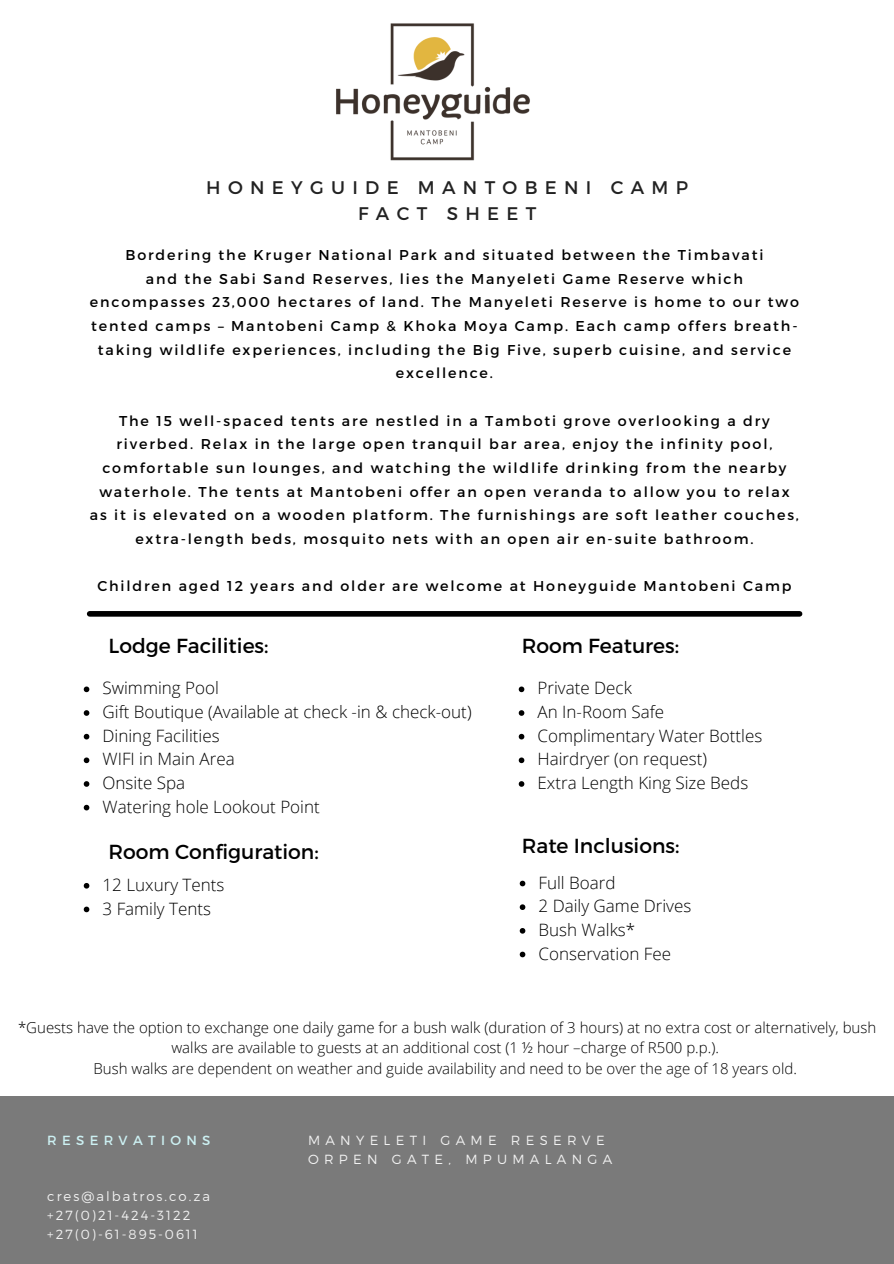
<style>
.page{position:relative;width:894px;height:1264px;background:#fff}
.page>*{position:absolute;margin:0;border:0;box-sizing:border-box;transform-origin:0 0}
.t1{font:20.25px "Montserrat";color:#000}
.t2{font:18.3px/26px "Montserrat";letter-spacing:.4em;color:#222;text-align:center}
.t3{font:300 16.95px/23.7px "Open Sans";color:#000}
.t4{font:300 15px/20.2px "Open Sans";color:#000;text-align:center}
.t5{font:14.25px/23.7px "Montserrat";letter-spacing:.13em;color:#000;text-align:center}
.t6{font:300 13.2px/19.2px "Montserrat";letter-spacing:.15em;color:#f2f2f2}
.t7{font:300 13.2px/19.2px "Montserrat";letter-spacing:.4em;color:#f2f2f2}
.t8{font:13.2px "Montserrat";letter-spacing:.4em;color:#ccf0f2}
</style>
<div class="page">
<div style="left:0;top:1096px;width:893px;height:167px;background:#7a7a7a"></div>
<div style="left:90px;top:611px;width:709px;height:5px;background:#000"></div>
<img style="left:336px;top:23px;width:194px;height:138px">
<svg style="left:84px;top:686px;width:5px;height:6px"></svg>
<svg style="left:84px;top:710px;width:5px;height:5px"></svg>
<svg style="left:84px;top:733px;width:5px;height:6px"></svg>
<svg style="left:84px;top:757px;width:5px;height:6px"></svg>
<svg style="left:84px;top:781px;width:5px;height:5px"></svg>
<svg style="left:84px;top:804px;width:5px;height:6px"></svg>
<svg style="left:518px;top:686px;width:6px;height:6px"></svg>
<svg style="left:518px;top:710px;width:6px;height:5px"></svg>
<svg style="left:518px;top:733px;width:6px;height:6px"></svg>
<svg style="left:518px;top:757px;width:6px;height:6px"></svg>
<svg style="left:518px;top:781px;width:6px;height:5px"></svg>
<svg style="left:84px;top:883px;width:5px;height:5px"></svg>
<svg style="left:84px;top:906px;width:5px;height:6px"></svg>
<svg style="left:519px;top:880px;width:6px;height:6px"></svg>
<svg style="left:519px;top:904px;width:6px;height:6px"></svg>
<svg style="left:519px;top:928px;width:6px;height:5px"></svg>
<svg style="left:519px;top:951px;width:6px;height:6px"></svg>
<p class="t2" style="left:206px;top:174px;width:483px">HONEYGUIDE MANTOBENI CAMP<br>FACT SHEET</p>
<p class="t5" style="left:90px;top:242px;width:710px">Bordering the Kruger National Park and situated between the Timbavati<br>and the Sabi Sand Reserves, lies the Manyeleti Game Reserve which encompasses 23,000 hectares of land. The Manyeleti Reserve is home to our two tented camps – Mantobeni Camp &amp; Khoka Moya Camp. Each camp offers breath&shy;taking wildlife experiences, including the Big Five, superb cuisine, and service excellence.</p>
<p class="t5" style="left:90px;top:408px;width:710px">The 15 well-spaced tents are nestled in a Tamboti grove overlooking a dry riverbed. Relax in the large open tranquil bar area, enjoy the infinity pool, comfortable sun lounges, and watching the wildlife drinking from the nearby waterhole. The tents at Mantobeni offer an open veranda to allow you to relax as it is elevated on a wooden platform. The furnishings are soft leather couches, extra-length beds, mosquito nets with an open air en-suite bathroom.</p>
<p class="t5" style="left:97px;top:573px;width:695px">Children aged 12 years and older are welcome at Honeyguide Mantobeni Camp</p>
<h1 class="t1" style="left:108px;top:632px;width:161px">Lodge Facilities:</h1>
<h1 class="t1" style="left:521px;top:632px;width:159px">Room Features:</h1>
<p class="t3" style="left:102px;top:676px;width:370px">Swimming Pool<br>Gift Boutique (Available at check -in &amp; check-out)<br>Dining Facilities<br>WIFI in Main Area<br>Onsite Spa<br>Watering hole Lookout Point</p>
<h1 class="t1" style="left:109px;top:838px;width:211px">Room Configuration:</h1>
<p class="t3" style="left:537px;top:676px;width:226px">Private Deck<br>An In-Room Safe<br>Complimentary Water Bottles<br>Hairdryer (on request)<br>Extra Length King Size Beds</p>
<h1 class="t1" style="left:521px;top:832px;width:159px">Rate Inclusions:</h1>
<p class="t3" style="left:538px;top:870px;width:154px">Full Board<br>2 Daily Game Drives<br>Bush Walks*<br>Conservation Fee</p>
<p class="t3" style="left:102px;top:872px;width:123px">12 Luxury Tents<br>3 Family Tents</p>
<p class="t4" style="left:18px;top:1017px;width:859px">*Guests have the option to exchange one daily game for a bush walk (duration of 3 hours) at no extra cost or alternatively, bush walks are available to guests at an additional cost (1 ½ hour –charge of R500 p.p.).<br>Bush walks are dependent on weather and guide availability and need to be over the age of 18 years old.</p>
<p class="t8" style="left:47px;top:1131px;width:164px">RESERVATIONS</p>
<p class="t6" style="left:47px;top:1185px;width:164px">cres@albatros.co.za +27(0)21-424-3122 +27(0)-61-895-0611</p>
<p class="t7" style="left:308px;top:1130px;width:306px">MANYELETI GAME RESERVE<br>ORPEN GATE, MPUMALANGA</p>
</div>
